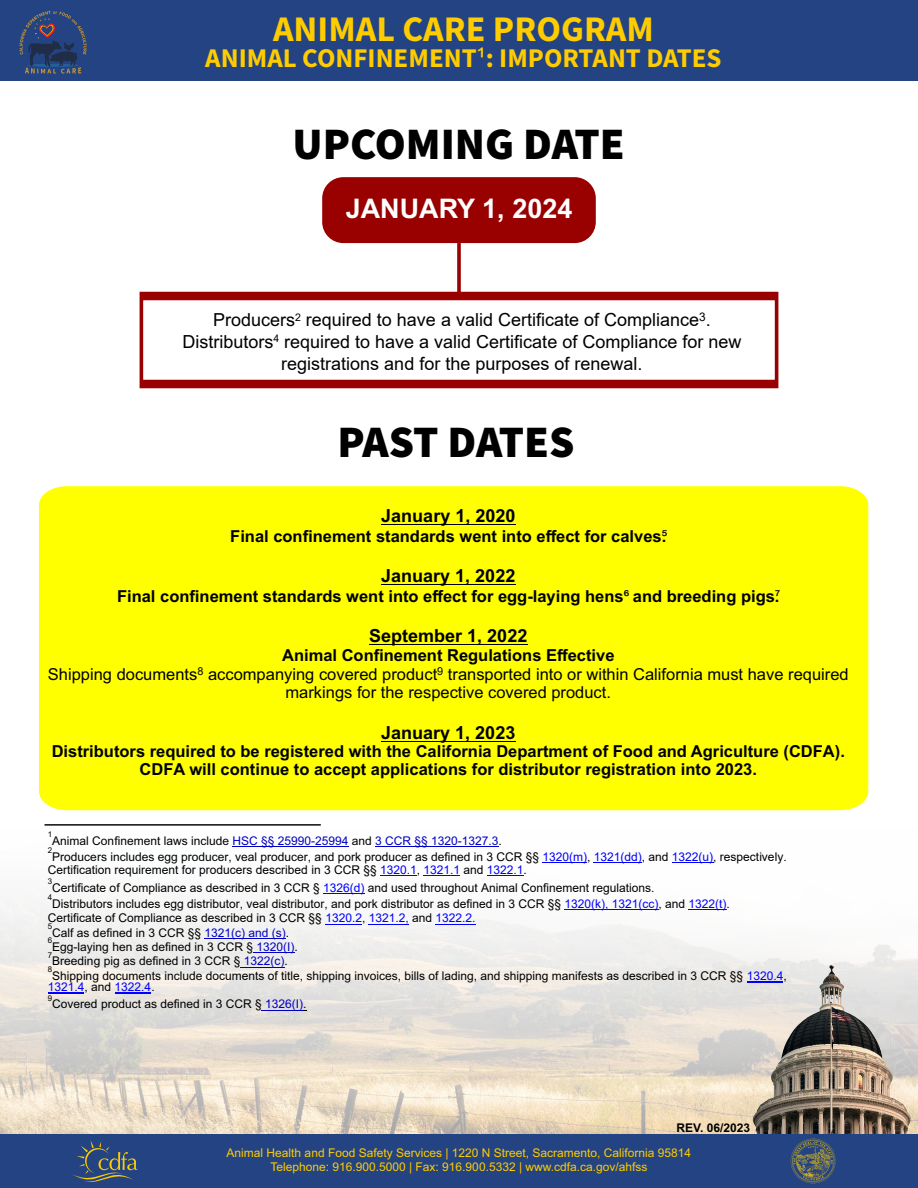
<style>
.page{position:relative;width:918px;height:1188px;background:#fff}
.page>*{position:absolute;margin:0;border:0;box-sizing:border-box;transform-origin:0 0}
.t1{font:900 45px "Source Sans Pro";color:#000}
.t2{font:700 36px "Source Sans Pro";color:#fc0}
.t3{font:700 27px "Source Sans Pro";color:#fc0}
.t4{font:700 27px "Arial";color:#fff}
.t5{font:18px/21.6px "Arial";color:#000;text-align:center}
.t6{font:700 18px "Arial";color:#000}
.t7{font:700 16.5px/18.1px "Arial";color:#000;text-align:center}
.t8{font:16.5px/18.8px "Arial";color:#000;text-align:center}
.t9{font:12px/13px "Arial";color:#000}
.t10{font:12px/10.6px "Arial";color:#000}
.t11{font:12px "Arial";color:#fc0}
.t12{font:12px "Arial";color:#0000c4}
.t13{font:700 12px "Arial";color:#000}
.t14{font:7.95px "Arial";color:#000}
.s1{font-family:"Arial";font-weight:400}
.s2{font-style:inherit}
.s3{font-weight:400}
.s4{font-weight:700}
.s5{color:#000}
.s6{color:#00f}
.s7{color:#0000c4}
</style>
<div class="page">
<img style="left:0;top:696px;width:918px;height:438px">
<img style="left:750px;top:964px;width:163px;height:161px">
<div style="left:0;top:1134px;width:918px;height:54px;background:#234382"></div>
<div style="left:0;top:0;width:918px;height:81px;background:#234382"></div>
<svg style="left:73px;top:1140px;width:64px;height:42px"></svg>
<svg style="left:791px;top:1139px;width:45px;height:44px"></svg>
<svg style="left:20px;top:11px;width:67px;height:63px"></svg>
<div style="left:322px;top:177px;width:274px;height:66px;background:#900;border-radius:21px"></div>
<div style="left:39px;top:486px;width:829px;height:324px;background:#ff0"></div>
<div style="left:139px;top:293px;width:640px;height:94px;border:6px solid #900"></div>
<svg style="left:457px;top:243px;width:4px;height:50px"></svg>
<hr style="left:381px;top:524px;width:135px;height:1px;background:#000">
<hr style="left:381px;top:584px;width:135px;height:1px;background:#000">
<hr style="left:369px;top:644px;width:159px;height:1px;background:#000">
<hr style="left:381px;top:741px;width:135px;height:1px;background:#000">
<hr style="left:45px;top:824px;width:276px;height:2px;background:#000">
<hr style="left:232px;top:846px;width:117px;height:1px;background:#0000c4">
<hr style="left:375px;top:846px;width:124px;height:1px;background:#0000c4">
<hr style="left:543px;top:862px;width:44px;height:1px;background:#00f">
<hr style="left:594px;top:862px;width:48px;height:1px;background:#00f">
<hr style="left:672px;top:862px;width:41px;height:1px;background:#00f">
<hr style="left:380px;top:875px;width:37px;height:1px;background:#00f">
<hr style="left:423px;top:875px;width:37px;height:1px;background:#00f">
<hr style="left:487px;top:875px;width:37px;height:1px;background:#00f">
<hr style="left:323px;top:893px;width:41px;height:1px;background:#00f">
<hr style="left:565px;top:910px;width:94px;height:1px;background:#00f">
<hr style="left:689px;top:910px;width:38px;height:1px;background:#00f">
<hr style="left:325px;top:924px;width:37px;height:1px;background:#00f">
<hr style="left:369px;top:924px;width:40px;height:1px;background:#00f">
<hr style="left:435px;top:924px;width:41px;height:1px;background:#00f">
<hr style="left:204px;top:938px;width:82px;height:1px;background:#0000c4">
<hr style="left:253px;top:952px;width:42px;height:1px;background:#0000c4">
<hr style="left:240px;top:967px;width:45px;height:1px;background:#0000c4">
<hr style="left:747px;top:981px;width:36px;height:2px;background:#00f">
<hr style="left:48px;top:992px;width:36px;height:1px;background:#00f">
<hr style="left:115px;top:992px;width:36px;height:1px;background:#00f">
<hr style="left:262px;top:1010px;width:41px;height:1px;background:#0000c4">
<h1 class="t2" style="left:273px;top:14px;width:382px">ANIMAL CARE PROGRAM</h1>
<h1 class="t3" style="left:205px;top:47px;width:518px">ANIMAL CONFINEMENT<span class="s1">¹</span>: IMPORTANT DATES</h1>
<p class="t1" style="left:293px;top:126px;width:334px">UPCOMING DATE</p>
<h2 class="t4" style="left:346px;top:198px;width:228px">JANUARY 1, 2024</h2>
<p class="t5" style="left:182px;top:309px;width:561px"><span class="s2">Producers</span><sup>2</sup> required to have a valid Certificate of Compliance<sup>3</sup>.<br>D<span class="s2">istributors</span><sup>4</sup> <span class="s2">required to have a valid Certificate of Compliance</span> for new registrations and for the purposes of renewal.</p>
<h1 class="t1" style="left:337px;top:423px;width:239px">PAST DATES</h1>
<p class="t6" style="left:381px;top:509px;width:136px">January 1, 2020</p>
<p class="t7" style="left:230px;top:528px;width:438px">Final confinement standards went into effect for calves.<span class="s3">⁵</span></p>
<p class="t6" style="left:381px;top:569px;width:136px">January 1, 2022</p>
<p class="t7" style="left:117px;top:589px;width:665px">Final confinement standards went into effect for egg-laying hens <span class="s3">⁶</span> and breeding pigs.<span class="s3">⁷</span></p>
<p class="t6" style="left:369px;top:629px;width:160px">September 1, 2022</p>
<p class="t8" style="left:48px;top:647px;width:802px"><span class="s4">Animal Confinement Regulations Effective<br></span>Shipping documents<sup>8</sup> accompanying covered product<sup>9</sup> transported into or within California must have required markings for the respective covered product.</p>
<p class="t6" style="left:381px;top:726px;width:136px">January 1, 2023</p>
<p class="t7" style="left:52px;top:744px;width:795px">Distributors required to be registered with the California Department of Food and Agriculture (CDFA).<br>CDFA will continue to accept applications for distributor registration into 2023.</p>
<p class="t14" style="left:48px;top:829px;width:6px">1</p>
<p class="t12" style="left:52px;top:836px;width:451px"><span class="s5">Animal Confinement laws include</span> HSC §§ 25990-25994 <span class="s5">and</span> 3 CCR §§ 1320-1327.3<span class="s5">.</span></p>
<p class="t14" style="left:48px;top:845px;width:6px">2</p>
<p class="t9" style="left:48px;top:850px;width:740px;text-indent:4px"><span class="s2">Producers includes egg producer, veal producer, and pork producer as defined in</span> 3 CCR §§ <span class="s6">1320(m)</span>, <span class="s6">1321(dd)</span>, and <span class="s6">1322(u)</span>, respectively.<br>Certification requirement for producers described in 3 CCR §§ <span class="s6">1320.1</span>, <span class="s6">1321.1</span> and <span class="s6">1322.1</span>.</p>
<p class="t14" style="left:48px;top:876px;width:6px">3</p>
<p class="t9" style="left:52px;top:881px;width:604px">Certificate of Compliance as described in 3 CCR § <span class="s6">1326(d)</span> and used throughout Animal Confinement regulations.</p>
<p class="t14" style="left:48px;top:892px;width:6px">4</p>
<p class="t9" style="left:48px;top:896px;width:684px;line-height:14.4px;text-indent:4px">Distributors includes egg distributor, veal distributor, and pork distributor as defined in 3 CCR §§ <span class="s6">1320(k), 1321(cc)</span>, and <span class="s6">1322(t)</span>.<br>Certificate of Compliance as described in 3 CCR §§ <span class="s6">1320.2</span>, <span class="s6">1321.2,</span> and <span class="s6">1322.2.</span></p>
<p class="t14" style="left:48px;top:921px;width:6px">5</p>
<p class="t10" style="left:52px;top:928px;width:238px">Calf as defined in 3 CCR §§ <span class="s7">1321(c) and (s)</span>.</p>
<p class="t14" style="left:48px;top:935px;width:6px">6</p>
<p class="t10" style="left:52px;top:942px;width:247px">Egg-laying hen as defined in 3 CCR § <span class="s7">1320(I)</span>.</p>
<p class="t14" style="left:48px;top:950px;width:6px">7</p>
<p class="t10" style="left:52px;top:957px;width:237px">Breeding pig as defined in 3 CCR § <span class="s7">1322(c)</span>.</p>
<p class="t14" style="left:48px;top:964px;width:6px">8</p>
<p class="t10" style="left:48px;top:971px;width:740px;text-indent:4px">Shipping documents include <span class="s2">documents of title,</span> shipping invoices, bills of lading, and shi<span class="s2">p</span>ping manifests <span class="s2">as described in 3 CCR §§</span> <span class="s6">1320.4</span><span class="s2">,<br></span><span class="s6">1321.4</span><span class="s2">, and</span> <span class="s6">1322.4</span><span class="s2">.</span></p>
<p class="t14" style="left:48px;top:993px;width:6px">9</p>
<p class="t10" style="left:52px;top:1000px;width:256px">Covered product as defined in 3 CCR § <span class="s7">1326(I)</span>.</p>
<p class="t13" style="left:677px;top:1123px;width:75px">REV. 06/2023</p>
<p class="t11" style="left:227px;top:1149px;width:466px">Animal Health and Food Safety Services | 1220 N Street, Sacramento, California 95814</p>
<p class="t11" style="left:270px;top:1162px;width:379px">Telephone: 916.900.5000 | Fax: 916.900.5332 | www.cdfa.ca.gov/ahfss</p>
</div>
